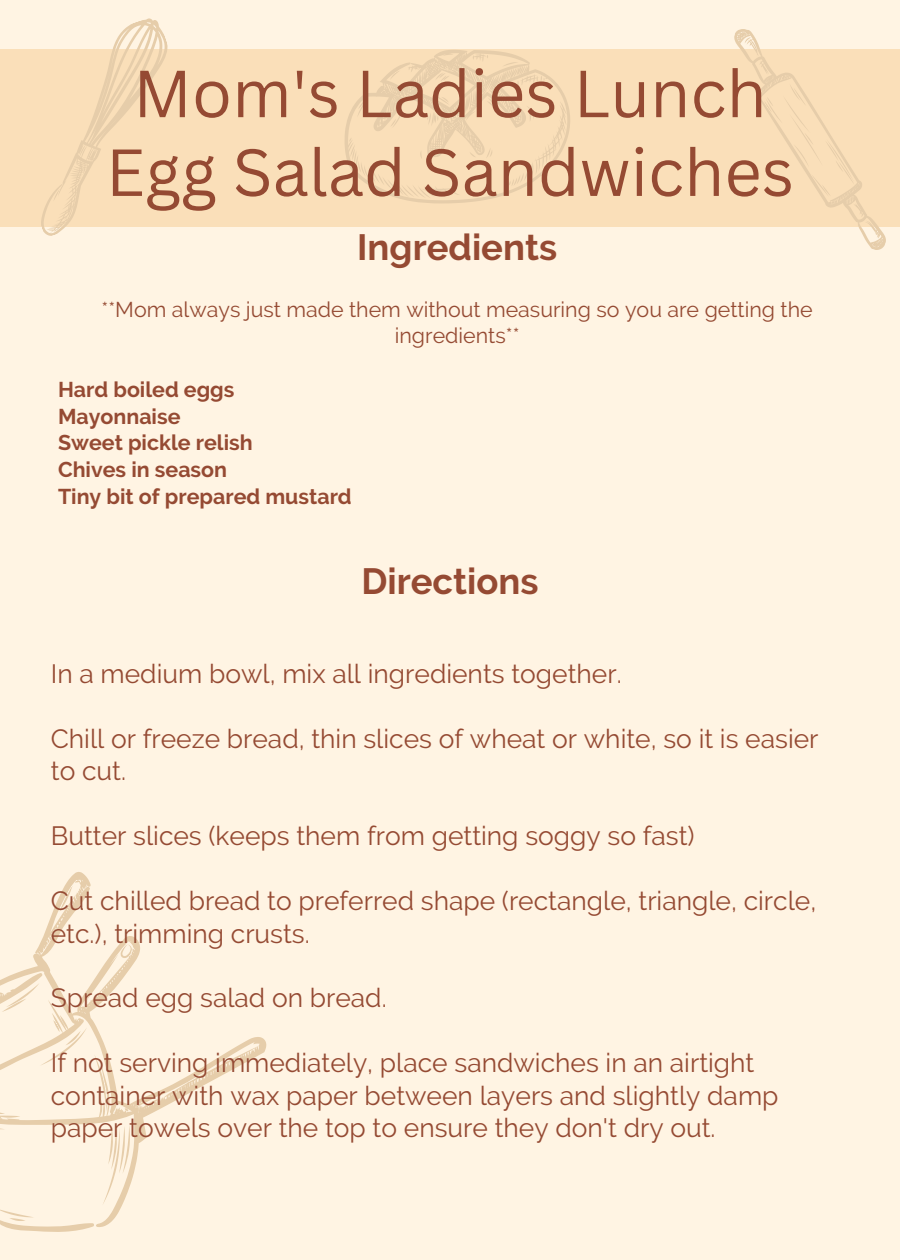
<style>
.page{position:relative;width:900px;height:1260px;background:#fff4e3}
.page>*{position:absolute;margin:0;border:0;box-sizing:border-box;transform-origin:0 0}
.t1{font:65px/78.8px "Canva Sans";color:#954a33;text-align:center}
.t2{font:700 36.5px "Raleway";color:#954a33}
.t3{font:26.5px/32.5px "Raleway";color:#954a33}
.t4{font:700 21.5px/26.8px "Raleway";color:#954a33}
.t5{font:21.5px/26.8px "Raleway";color:#954a33;text-align:center}
</style>
<div class="page">
<div style="left:0;top:50px;width:900px;height:177px;background:#fadfb9"></div>
<svg style="left:0;top:872px;width:266px;height:360px"></svg>
<svg style="left:345px;top:50px;width:225px;height:153px"></svg>
<svg style="left:0;top:18px;width:214px;height:218px"></svg>
<svg style="left:697px;top:29px;width:203px;height:221px"></svg>
<h1 class="t1" style="left:106px;top:53px;width:690px">Mom's Ladies Lunch<br>Egg Salad Sandwiches</h1>
<h2 class="t2" style="left:357px;top:225px;width:201px">Ingredients</h2>
<p class="t5" style="left:102px;top:296px;width:713px">**Mom always just made them without measuring so you are getting the ingredients**</p>
<p class="t4" style="left:58px;top:376px;width:295px">Hard boiled eggs<br>Mayonnaise<br>Sweet pickle relish<br>Chives in season<br>Tiny bit of prepared mustard</p>
<h2 class="t2" style="left:361px;top:559px;width:179px">Directions</h2>
<p class="t3" style="left:51px;top:657px;width:572px">In a medium bowl, mix all ingredients together.</p>
<p class="t3" style="left:51px;top:722px;width:769px">Chill or freeze bread, thin slices of wheat or white, so it is easier to cut.</p>
<p class="t3" style="left:51px;top:819px;width:645px">Butter slices (keeps them from getting soggy so fast)</p>
<p class="t3" style="left:51px;top:884px;width:767px">Cut chilled bread to preferred shape (rectangle, triangle, circle, etc.), trimming crusts.</p>
<p class="t3" style="left:51px;top:982px;width:337px">Spread egg salad on bread.</p>
<p class="t3" style="left:51px;top:1047px;width:729px">If not serving immediately, place sandwiches in an airtight container with wax paper between layers and slightly damp paper towels over the top to ensure they don't dry out.</p>
</div>
